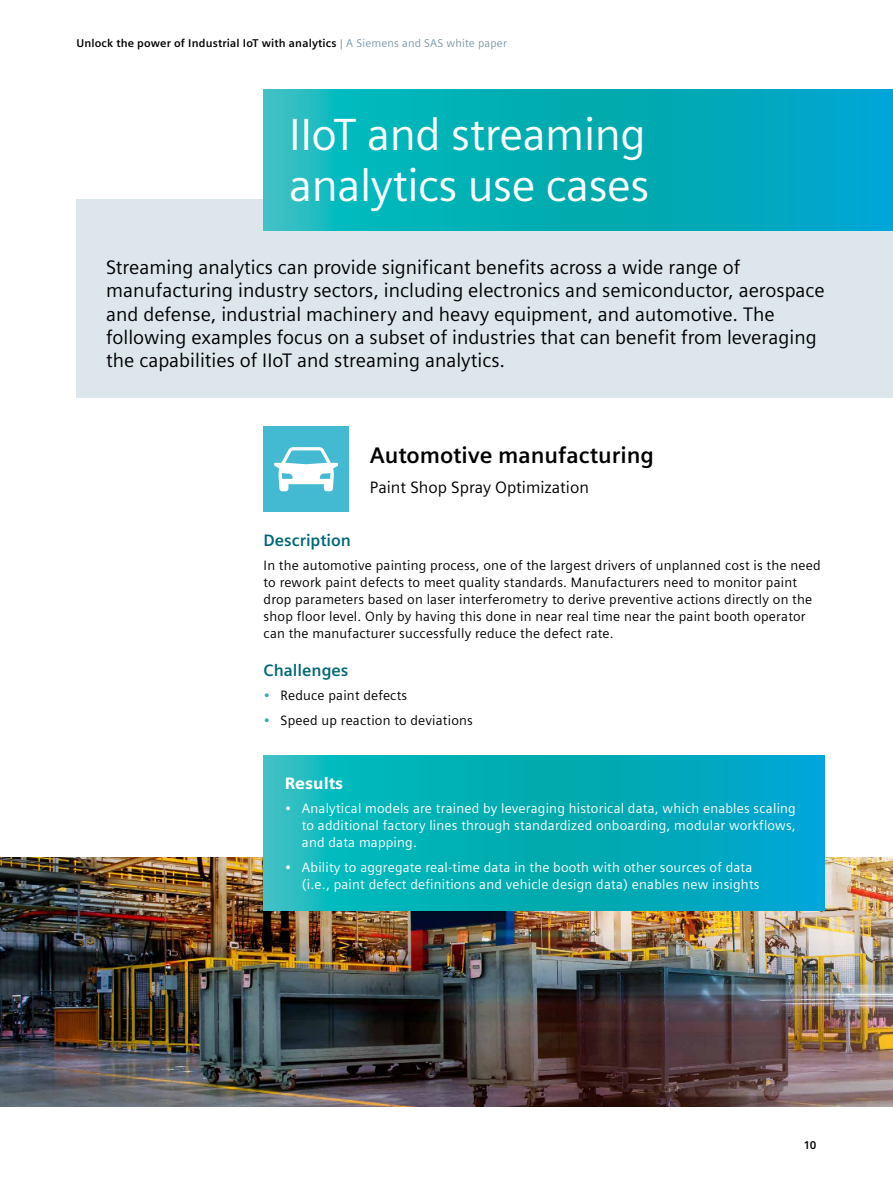
<style>
.page{position:relative;width:893px;height:1191px;background:#fff}
.page>*{position:absolute;margin:0;border:0;box-sizing:border-box;transform-origin:0 0}
.t1{font:45px/51px "Siemens Sans";letter-spacing:-.01em;color:#fff}
.t2{font:700 22.5px "Siemens Sans";color:#000}
.t3{font:19.5px/23.4px "Siemens Sans";color:#000}
.t4{font:16.5px "Siemens Sans";color:#000}
.t5{font:700 16.5px "Siemens Sans";color:#006877}
.t6{font:900 16.5px "Siemens Sans";color:#fff}
.t7{font:13.5px/17px "Siemens Sans";letter-spacing:.015em;color:#000}
.t8{font:13.5px/17px "Siemens Sans";letter-spacing:.015em;color:#fff;text-align:justify}
.t9{font:700 11.25px "Siemens Sans";letter-spacing:.015em;color:#000}
.s1{font-weight:400;color:#7b9aa9}
.s2{color:#3aa9ae}
</style>
<div class="page">
<img style="left:0;top:857px;width:893px;height:249px">
<div style="left:77px;top:199px;width:816px;height:198px;background:#dce6eb"></div>
<svg style="left:264px;top:755px;width:561px;height:155px;background:#04aebb"></svg>
<div style="left:264px;top:427px;width:85px;height:85px;background:#44bad2"></div>
<svg style="left:274px;top:447px;width:64px;height:44px"></svg>
<svg style="left:264px;top:89px;width:629px;height:141px;background:#04aebb"></svg>
<p class="t9" style="left:77px;top:37px;width:432px">Unlock the power of Industrial IoT with analytics <span class="s1">| A Siemens and SAS white paper</span></p>
<h1 class="t1" style="left:289px;top:109px;width:362px">IIoT and streaming analytics use cases</h1>
<p class="t3" style="left:106px;top:255px;width:720px">Streaming analytics can provide significant benefits across a wide range of manufacturing industry sectors, including electronics and semiconductor, aerospace and defense, industrial machinery and heavy equipment, and automotive. The following examples focus on a subset of industries that can benefit from leveraging the capabilities of IIoT and streaming analytics.</p>
<h2 class="t2" style="left:370px;top:442px;width:286px">Automotive manufacturing</h2>
<p class="t4" style="left:370px;top:478px;width:221px">Paint Shop Spray Optimization</p>
<p class="t5" style="left:264px;top:531px;width:89px">Description</p>
<p class="t7" style="left:264px;top:556px;width:558px">In the automotive painting process, one of the largest drivers of unplanned cost is the need to rework paint defects to meet quality standards. Manufacturers need to monitor paint drop parameters based on laser interferometry to derive preventive actions directly on the shop floor level. Only by having this done in near real time near the paint booth operator can the manufacturer successfully reduce the defect rate.</p>
<p class="t5" style="left:264px;top:661px;width:86px">Challenges</p>
<p class="t7" style="left:264px;top:686px;width:145px"><span class="s2">•</span> Reduce paint defects</p>
<p class="t7" style="left:264px;top:712px;width:211px"><span class="s2">•</span> Speed up reaction to deviations</p>
<p class="t6" style="left:285px;top:773px;width:60px">Results</p>
<p class="t8" style="left:302px;top:799px;width:495px;text-indent:-17px">• Analytical models are trained by leveraging historical data, which enables scaling to additional factory lines through standardized onboarding, modular workflows, and data mapping.</p>
<p class="t8" style="left:302px;top:859px;width:459px;text-indent:-17px">• Ability to aggregate real-time data in the booth with other sources of data (i.e., paint defect definitions and vehicle design data) enables new insights</p>
<p class="t9" style="left:804px;top:1138px;width:13px">10</p>
</div>
